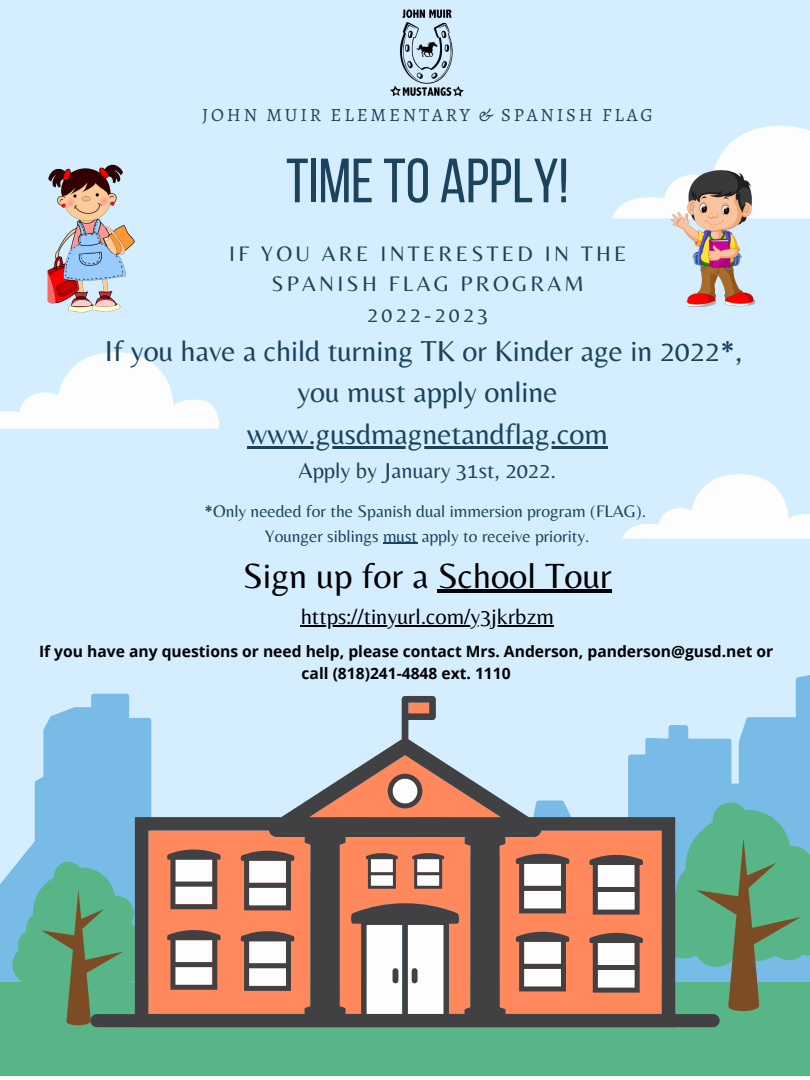
<style>
.page{position:relative;width:810px;height:1080px;background:#fff}
.page>*{position:absolute;margin:0;border:0;box-sizing:border-box;transform-origin:0 0}
.t1{font:62.38px "Bebas Neue";color:#1b435d}
.t2{font:36.44px "Belleza";color:#000}
.t3{font:30px/41.8px "Belleza";color:#1b435d;text-align:center}
.t4{font:22.5px "Belleza";color:#000}
.t5{font:22.5px "Belleza";color:#1b435d}
.t6{font:21.88px/30.5px "Belleza";letter-spacing:.15em;color:#1b435d;text-align:center}
.t7{font:18.62px "Alegreya SC";letter-spacing:.15em;color:#1b435d}
.t8{font:17.5px/24.4px "Belleza";color:#1b435d;text-align:center}
.t9{font:700 15.62px/21.6px "Open Sans";color:#000;text-align:center}
</style>
<div class="page">
<div style="left:0;top:0;width:810px;height:1075px;background:#d5eeff"></div>
<svg style="left:0;top:625px;width:810px;height:358px"></svg>
<div style="left:0;top:983px;width:810px;height:92px;background:#58b587"></div>
<svg style="left:12px;top:755px;width:798px;height:270px"></svg>
<svg style="left:91px;top:696px;width:628px;height:331px"></svg>
<div style="left:412px;top:968px;width:6px;height:15px;background:#414042;border-radius:3px"></div>
<div style="left:393px;top:968px;width:5px;height:15px;background:#414042;border-radius:3px"></div>
<svg style="left:612px;top:126px;width:198px;height:92px"></svg>
<svg style="left:0;top:352px;width:219px;height:76px"></svg>
<svg style="left:622px;top:474px;width:188px;height:65px"></svg>
<img style="left:390px;top:9px;width:74px;height:88px">
<img style="left:47px;top:165px;width:88px;height:147px">
<img style="left:650px;top:165px;width:126px;height:142px">
<hr style="left:247px;top:446px;width:361px;height:3px;background:#1b435d">
<hr style="left:383px;top:543px;width:34px;height:1px;background:#1b435d">
<hr style="left:438px;top:590px;width:174px;height:3px;background:#000">
<hr style="left:301px;top:625px;width:253px;height:2px;background:#000">
<p class="t7" style="left:202px;top:102px;width:452px">JOHN MUIR ELEMENTARY &amp; SPANISH FLAG</p>
<h1 class="t1" style="left:286px;top:156px;width:284px">TIMETO APPLY!</h1>
<h3 class="t6" style="left:229px;top:238px;width:399px">IF YOU ARE INTERESTED IN THE<br>SPANISH FLAG PROGRAM<br>2022-2023</h3>
<h3 class="t3" style="left:105px;top:329px;width:639px">If you have a child turning TK or Kinder age in 2022*, you must apply online<br>www.gusdmagnetandflag.com</h3>
<h3 class="t5" style="left:299px;top:457px;width:259px">Apply by January 31st, 2022.</h3>
<p class="t8" style="left:204px;top:499px;width:443px">*Only needed for the Spanish dual immersion program (FLAG).<br>Younger siblings must apply to receive priority.</p>
<h2 class="t2" style="left:243px;top:554px;width:371px">Sign up for a School Tour</h2>
<h3 class="t4" style="left:301px;top:603px;width:255px">https://tinyurl.com/y3jkrbzm</h3>
<p class="t9" style="left:39px;top:640px;width:736px">If you have any questions or need help, please contact Mrs. Anderson, panderson@gusd.net or call (818)241-4848 ext. 1110</p>
</div>
